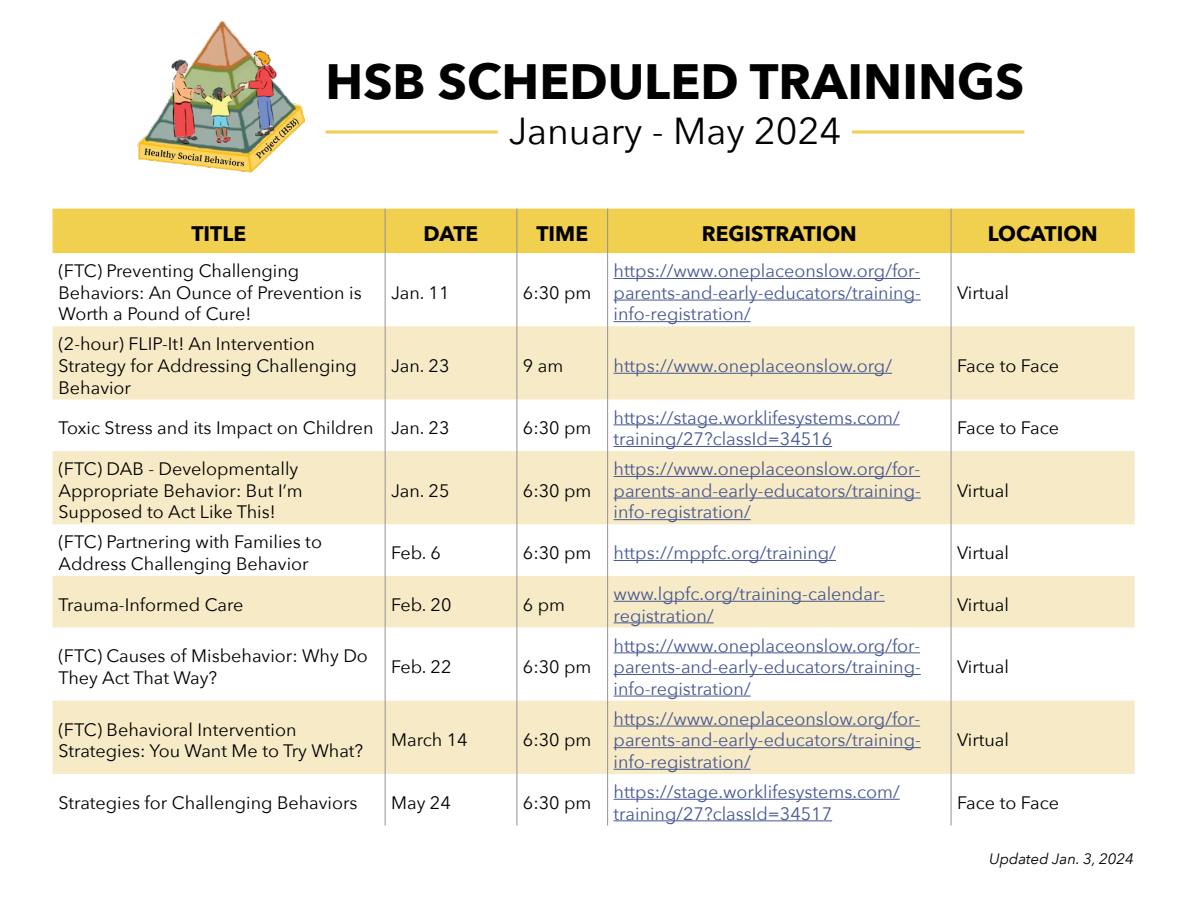
<style>
.page{position:relative;width:1188px;height:918px;background:#fff}
.page>*{position:absolute;margin:0;border:0;box-sizing:border-box;transform-origin:0 0}
.t1{font:700 49.5px "Avenir Next";color:#000}
.t2{font:37.5px "Avenir Next";color:#000}
.t3{font:700 21px "Avenir Next";color:#000}
.t4{font:18px/21.6px "Avenir Next";color:#000}
.t5{font:18px/21.6px "Avenir Next";color:#465792;text-align:justify}
.t6{font:italic 15px "Avenir Next";color:#000}
.s1{color:#000}
</style>
<div class="page">
<img style="left:137px;top:20px;width:168px;height:152px">
<svg style="left:326px;top:130px;width:172px;height:4px"></svg>
<svg style="left:852px;top:130px;width:172px;height:4px"></svg>
<div style="left:52px;top:209px;width:1083px;height:44px;background:#f1cf4f"></div>
<svg style="left:52px;top:326px;width:1083px;height:448px;fill:#f7eac6"></svg>
<hr style="left:385px;top:209px;width:1px;height:44px;background:#939393">
<hr style="left:517px;top:209px;width:1px;height:44px;background:#939393">
<hr style="left:607px;top:209px;width:1px;height:44px;background:#939393">
<hr style="left:951px;top:209px;width:1px;height:44px;background:#939393">
<hr style="left:385px;top:253px;width:1px;height:73px;background:#939393">
<hr style="left:517px;top:253px;width:1px;height:73px;background:#939393">
<hr style="left:607px;top:253px;width:1px;height:73px;background:#939393">
<hr style="left:951px;top:253px;width:1px;height:73px;background:#939393">
<hr style="left:385px;top:326px;width:1px;height:74px;background:#939393">
<hr style="left:517px;top:326px;width:1px;height:74px;background:#939393">
<hr style="left:607px;top:326px;width:1px;height:74px;background:#939393">
<hr style="left:951px;top:326px;width:1px;height:74px;background:#939393">
<hr style="left:385px;top:400px;width:1px;height:51px;background:#939393">
<hr style="left:517px;top:400px;width:1px;height:51px;background:#939393">
<hr style="left:607px;top:400px;width:1px;height:51px;background:#939393">
<hr style="left:951px;top:400px;width:1px;height:51px;background:#939393">
<hr style="left:385px;top:451px;width:1px;height:73px;background:#939393">
<hr style="left:517px;top:451px;width:1px;height:73px;background:#939393">
<hr style="left:607px;top:451px;width:1px;height:73px;background:#939393">
<hr style="left:951px;top:451px;width:1px;height:73px;background:#939393">
<hr style="left:385px;top:524px;width:1px;height:52px;background:#939393">
<hr style="left:517px;top:524px;width:1px;height:52px;background:#939393">
<hr style="left:607px;top:524px;width:1px;height:52px;background:#939393">
<hr style="left:951px;top:524px;width:1px;height:52px;background:#939393">
<hr style="left:385px;top:576px;width:1px;height:52px;background:#939393">
<hr style="left:517px;top:576px;width:1px;height:52px;background:#939393">
<hr style="left:607px;top:576px;width:1px;height:52px;background:#939393">
<hr style="left:951px;top:576px;width:1px;height:52px;background:#939393">
<hr style="left:385px;top:628px;width:1px;height:73px;background:#939393">
<hr style="left:517px;top:628px;width:1px;height:73px;background:#939393">
<hr style="left:607px;top:628px;width:1px;height:73px;background:#939393">
<hr style="left:951px;top:628px;width:1px;height:73px;background:#939393">
<hr style="left:385px;top:701px;width:1px;height:73px;background:#939393">
<hr style="left:517px;top:701px;width:1px;height:73px;background:#939393">
<hr style="left:607px;top:701px;width:1px;height:73px;background:#939393">
<hr style="left:951px;top:701px;width:1px;height:73px;background:#939393">
<hr style="left:385px;top:774px;width:1px;height:52px;background:#939393">
<hr style="left:517px;top:774px;width:1px;height:52px;background:#939393">
<hr style="left:607px;top:774px;width:1px;height:52px;background:#939393">
<hr style="left:951px;top:774px;width:1px;height:52px;background:#939393">
<hr style="left:614px;top:278px;width:306px;height:1px;background:#465792">
<hr style="left:614px;top:300px;width:307px;height:1px;background:#465792">
<hr style="left:614px;top:321px;width:137px;height:1px;background:#465792">
<hr style="left:614px;top:373px;width:278px;height:1px;background:#465792">
<hr style="left:614px;top:424px;width:286px;height:1px;background:#465792">
<hr style="left:614px;top:446px;width:218px;height:1px;background:#465792">
<hr style="left:614px;top:476px;width:306px;height:1px;background:#465792">
<hr style="left:614px;top:498px;width:307px;height:1px;background:#465792">
<hr style="left:614px;top:519px;width:137px;height:1px;background:#465792">
<hr style="left:614px;top:560px;width:222px;height:1px;background:#465792">
<hr style="left:614px;top:601px;width:271px;height:1px;background:#465792">
<hr style="left:614px;top:622px;width:100px;height:1px;background:#465792">
<hr style="left:614px;top:652px;width:306px;height:1px;background:#465792">
<hr style="left:614px;top:674px;width:307px;height:1px;background:#465792">
<hr style="left:614px;top:696px;width:137px;height:1px;background:#465792">
<hr style="left:614px;top:726px;width:306px;height:1px;background:#465792">
<hr style="left:614px;top:747px;width:307px;height:1px;background:#465792">
<hr style="left:614px;top:769px;width:137px;height:1px;background:#465792">
<hr style="left:614px;top:799px;width:286px;height:1px;background:#465792">
<hr style="left:614px;top:820px;width:218px;height:1px;background:#465792">
<h1 class="t1" style="left:326px;top:39px;width:700px">HSB SCHEDULED TRAININGS</h1>
<h2 class="t2" style="left:509px;top:99px;width:334px">January - May 2024</h2>
<p class="t3" style="left:191px;top:216px;width:56px">TITLE</p>
<p class="t3" style="left:424px;top:216px;width:56px">DATE</p>
<p class="t3" style="left:536px;top:216px;width:53px">TIME</p>
<p class="t3" style="left:702px;top:216px;width:157px">REGISTRATION</p>
<p class="t3" style="left:988px;top:216px;width:112px">LOCATION</p>
<p class="t4" style="left:59px;top:259px;width:305px">(FTC) Preventing Challenging<br>Behaviors: An Ounce of Prevention is<br>Worth a Pound of Cure!</p>
<p class="t5" style="left:614px;top:259px;width:309px">https://www.oneplaceonslow.org/for&shy;parents-and-early-educators/training&shy;info-registration/</p>
<p class="t4" style="left:957px;top:281px;width:53px">Virtual</p>
<p class="t4" style="left:391px;top:281px;width:60px">Jan. 11</p>
<p class="t4" style="left:523px;top:281px;width:70px">6:30 pm</p>
<p class="t4" style="left:59px;top:332px;width:300px">(2-hour) FLIP-It! An Intervention<br>Strategy for Addressing Challenging<br>Behavior</p>
<p class="t4" style="left:391px;top:354px;width:60px">Jan. 23</p>
<p class="t4" style="left:523px;top:354px;width:42px">9 am</p>
<p class="t5" style="left:614px;top:354px;width:280px">https://www.oneplaceonslow.org/</p>
<p class="t4" style="left:957px;top:354px;width:104px">Face to Face</p>
<p class="t4" style="left:59px;top:416px;width:392px">Toxic Stress and its Impact on Children Jan. 23</p>
<p class="t4" style="left:523px;top:416px;width:70px">6:30 pm</p>
<p class="t5" style="left:614px;top:406px;width:288px">https://stage.worklifesystems.com/ training/27?classId=34516</p>
<p class="t4" style="left:957px;top:416px;width:104px">Face to Face</p>
<p class="t4" style="left:59px;top:457px;width:246px">(FTC) DAB - Developmentally<br>Appropriate Behavior: But I’m<br>Supposed to Act Like This!</p>
<p class="t5" style="left:614px;top:457px;width:309px">https://www.oneplaceonslow.org/for&shy;parents-and-early-educators/training&shy;info-registration/</p>
<p class="t4" style="left:957px;top:479px;width:53px">Virtual</p>
<p class="t4" style="left:391px;top:479px;width:60px">Jan. 25</p>
<p class="t4" style="left:523px;top:479px;width:70px">6:30 pm</p>
<p class="t4" style="left:59px;top:530px;width:265px">(FTC) Partnering with Families to<br>Address Challenging Behavior</p>
<p class="t4" style="left:391px;top:541px;width:51px">Feb. 6</p>
<p class="t5" style="left:523px;top:541px;width:315px"><span class="s1">6:30 pm</span> https://mppfc.org/training/</p>
<p class="t4" style="left:957px;top:541px;width:53px">Virtual</p>
<p class="t4" style="left:59px;top:593px;width:187px">Trauma-Informed Care</p>
<p class="t4" style="left:391px;top:593px;width:62px">Feb. 20</p>
<p class="t4" style="left:523px;top:593px;width:44px">6 pm</p>
<p class="t5" style="left:614px;top:582px;width:273px">www.lgpfc.org/training-calendar&shy;registration/</p>
<p class="t4" style="left:957px;top:593px;width:53px">Virtual</p>
<p class="t4" style="left:59px;top:644px;width:311px">(FTC) Causes of Misbehavior: Why Do<br>They Act That Way?</p>
<p class="t4" style="left:391px;top:655px;width:62px">Feb. 22</p>
<p class="t4" style="left:523px;top:655px;width:70px">6:30 pm</p>
<p class="t5" style="left:614px;top:634px;width:309px">https://www.oneplaceonslow.org/for&shy;parents-and-early-educators/training&shy;info-registration/</p>
<p class="t4" style="left:957px;top:655px;width:53px">Virtual</p>
<p class="t4" style="left:59px;top:718px;width:306px">(FTC) Behavioral Intervention<br>Strategies: You Want Me to Try What?</p>
<p class="t4" style="left:391px;top:728px;width:78px">March 14</p>
<p class="t4" style="left:523px;top:728px;width:70px">6:30 pm</p>
<p class="t5" style="left:614px;top:707px;width:309px">https://www.oneplaceonslow.org/for&shy;parents-and-early-educators/training&shy;info-registration/</p>
<p class="t4" style="left:957px;top:728px;width:53px">Virtual</p>
<p class="t4" style="left:59px;top:791px;width:301px">Strategies for Challenging Behaviors</p>
<p class="t4" style="left:391px;top:791px;width:61px">May 24</p>
<p class="t4" style="left:523px;top:791px;width:70px">6:30 pm</p>
<p class="t5" style="left:614px;top:780px;width:288px">https://stage.worklifesystems.com/ training/27?classId=34517</p>
<p class="t4" style="left:957px;top:791px;width:104px">Face to Face</p>
<p class="t6" style="left:989px;top:846px;width:146px">Updated Jan. 3, 2024</p>
</div>
